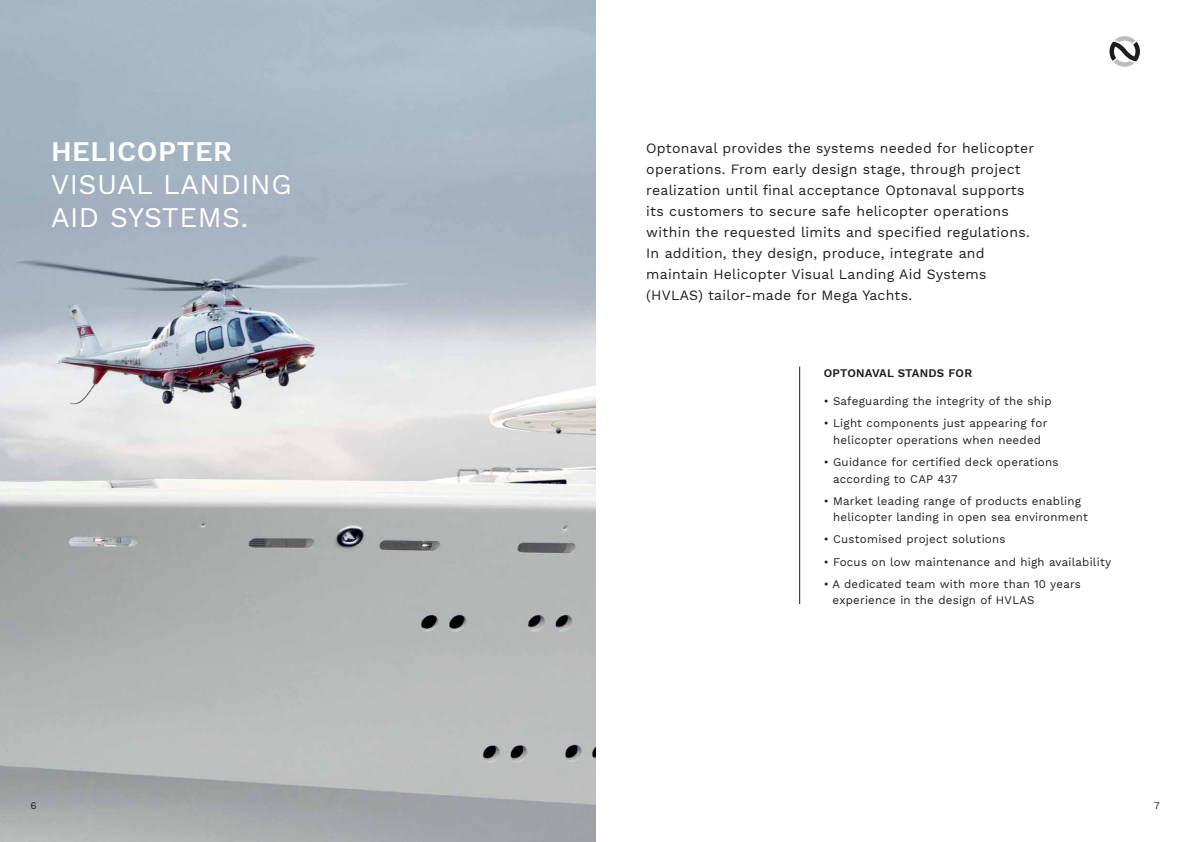
<style>
.page{position:relative;width:1191px;height:842px;background:#fff}
.page>*{position:absolute;margin:0;border:0;box-sizing:border-box;transform-origin:0 0}
.t1{font:28px/33px "Work Sans";letter-spacing:.02em;color:#fff}
.t2{font:600 28px "Work Sans";letter-spacing:.02em;color:#fff}
.t3{font:14px/21px "Work Sans";letter-spacing:.02em;color:#1d1d1b}
.t4{font:11.5px/16.5px "Work Sans";letter-spacing:.02em;color:#1d1d1b}
.t5{font:600 11.5px "Work Sans";letter-spacing:.015em;color:#1d1d1b}
.t6{font:10px "Work Sans";color:#1d1d1b}
</style>
<div class="page">
<img style="left:0;top:0;width:595px;height:842px">
<svg style="left:1109px;top:36px;width:31px;height:31px"></svg>
<hr style="left:799px;top:367px;width:1px;height:237px;background:#1d1d1b">
<h1 class="t2" style="left:51px;top:135px;width:183px">HELICOPTER</h1>
<h1 class="t1" style="left:51px;top:169px;width:242px">VISUAL LANDING<br>AID SYSTEMS.</h1>
<p class="t3" style="left:646px;top:139px;width:389px">Optonaval provides the systems needed for helicopter operations. From early design stage, through project realization until final acceptance Optonaval supports its customers to secure safe helicopter operations within the requested limits and specified regulations.<br>In addition, they design, produce, integrate and maintain Helicopter Visual Landing Aid Systems (HVLAS) tailor-made for Mega Yachts.</p>
<p class="t5" style="left:823px;top:367px;width:150px">OPTONAVAL STANDS FOR</p>
<p class="t4" style="left:823px;top:393px;width:229px">• Safeguarding the integrity of the ship</p>
<p class="t4" style="left:823px;top:416px;width:225px;text-align:center">• Light components just appearing for helicopter operations when needed</p>
<p class="t4" style="left:833px;top:454px;width:227px;text-indent:-9px">• Guidance for certified deck operations according to CAP 437</p>
<p class="t4" style="left:833px;top:493px;width:256px;text-indent:-9px">• Market leading range of products enabling helicopter landing in open sea environment</p>
<p class="t4" style="left:823px;top:532px;width:183px">• Customised project solutions</p>
<p class="t4" style="left:823px;top:554px;width:289px">• Focus on low maintenance and high availability</p>
<p class="t4" style="left:832px;top:576px;width:250px;text-indent:-9px">• A dedicated team with more than 10 years experience in the design of HVLAS</p>
<p class="t6" style="left:31px;top:799px;width:8px">6</p>
<p class="t6" style="left:1154px;top:799px;width:7px">7</p>
</div>
